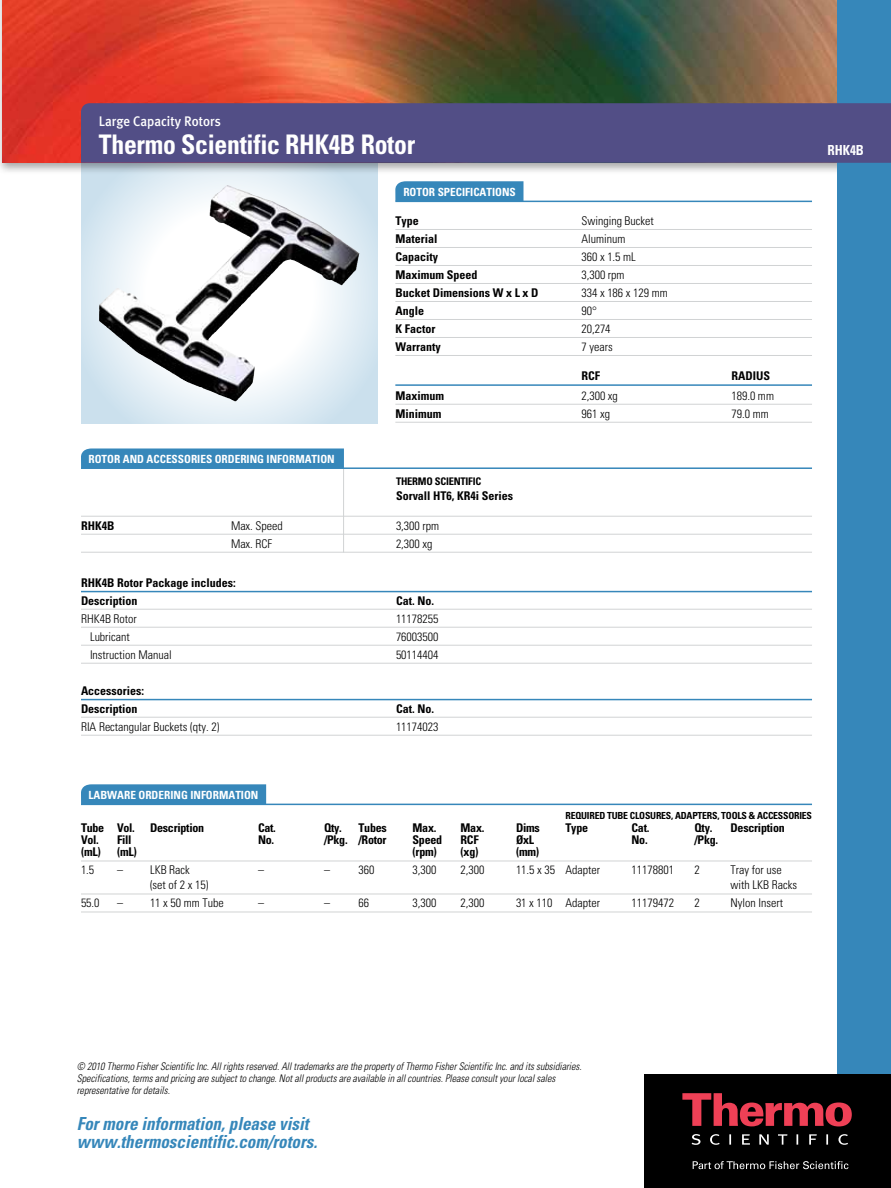
<style>
.page{position:relative;width:891px;height:1188px;background:#fff}
.page>*{position:absolute;margin:0;border:0;box-sizing:border-box;transform-origin:0 0}
.t1{font:700 condensed 27px "Univers";letter-spacing:-.01em;color:#fff;scale:.95 1}
.t2{font:italic 700 condensed 18px/18px "Univers";color:#3687ba;scale:.95 1}
.t3{font:500 13.8px "Meta Plus";color:#fff;scale:.95 1}
.t4{font:700 condensed 13.8px "Univers";color:#fff;scale:.95 1}
.t5{font:300 condensed 12px "Univers";color:#000}
.t6{font:700 condensed 12px/18px "Univers";color:#000}
.t7{font:700 condensed 12px "Univers";letter-spacing:-.02em;color:#000}
.t8{font:700 condensed 11.25px "Univers";color:#fff}
.t9{font:italic 300 condensed 10.5px/12px "Univers";color:#000;scale:.95 1}
.t10{font:700 condensed 10.5px "Univers";letter-spacing:-.02em;color:#000}
.t11{font:700 condensed 9.75px "Univers";letter-spacing:-.02em;color:#000}
</style>
<div class="page">
<hr style="left:343px;top:468px;width:1px;height:85px;background:#d1d3d4">
<svg style="left:81px;top:175px;width:296px;height:249px"></svg>
<img style="left:209px;top:185px;width:41px;height:74px">
<div style="left:0;top:0;width:884px;height:175px;background:#000;opacity:.35"></div>
<img style="left:3px;top:0;width:834px;height:163px">
<div style="left:837px;top:0;width:54px;height:1186px;background:#3687ba"></div>
<div style="left:395px;top:181px;width:129px;height:20px;background:#3687ba"></div>
<div style="left:81px;top:448px;width:263px;height:19px;background:#3687ba"></div>
<div style="left:81px;top:103px;width:810px;height:60px;background:#524e86"></div>
<hr style="left:395px;top:201px;width:417px;height:1px;background:#3687ba">
<hr style="left:395px;top:229px;width:417px;height:1px;background:#d1d3d4">
<hr style="left:395px;top:247px;width:417px;height:1px;background:#d1d3d4">
<hr style="left:395px;top:265px;width:417px;height:1px;background:#d1d3d4">
<hr style="left:395px;top:283px;width:417px;height:1px;background:#d1d3d4">
<hr style="left:395px;top:301px;width:417px;height:1px;background:#d1d3d4">
<hr style="left:395px;top:319px;width:417px;height:1px;background:#d1d3d4">
<hr style="left:395px;top:337px;width:417px;height:1px;background:#d1d3d4">
<hr style="left:395px;top:355px;width:417px;height:1px;background:#d1d3d4">
<hr style="left:395px;top:384px;width:417px;height:2px;background:#3687ba">
<hr style="left:395px;top:404px;width:417px;height:1px;background:#d1d3d4">
<hr style="left:395px;top:422px;width:417px;height:1px;background:#d1d3d4">
<hr style="left:81px;top:467px;width:731px;height:2px;background:#3687ba">
<hr style="left:81px;top:516px;width:731px;height:1px;background:#d1d3d4">
<hr style="left:81px;top:534px;width:731px;height:1px;background:#d1d3d4">
<hr style="left:81px;top:552px;width:731px;height:1px;background:#d1d3d4">
<hr style="left:81px;top:591px;width:731px;height:1px;background:#3687ba">
<hr style="left:81px;top:609px;width:731px;height:1px;background:#d1d3d4">
<hr style="left:81px;top:627px;width:731px;height:1px;background:#d1d3d4">
<hr style="left:81px;top:645px;width:731px;height:1px;background:#d1d3d4">
<hr style="left:81px;top:663px;width:731px;height:1px;background:#d1d3d4">
<hr style="left:81px;top:699px;width:731px;height:1px;background:#3687ba">
<hr style="left:81px;top:717px;width:731px;height:1px;background:#d1d3d4">
<hr style="left:81px;top:735px;width:731px;height:1px;background:#d1d3d4">
<div style="left:81px;top:784px;width:185px;height:20px;background:#3687ba"></div>
<hr style="left:81px;top:804px;width:731px;height:1px;background:#3687ba">
<hr style="left:81px;top:861px;width:731px;height:1px;background:#d1d3d4">
<hr style="left:81px;top:894px;width:731px;height:1px;background:#d1d3d4">
<hr style="left:81px;top:912px;width:731px;height:1px;background:#d1d3d4">
<div style="left:644px;top:1074px;width:247px;height:114px;background:#000"></div>
<svg style="left:682px;top:1093px;width:170px;height:33px"></svg>
<svg style="left:692px;top:1134px;width:156px;height:11px"></svg>
<svg style="left:693px;top:1161px;width:155px;height:8px"></svg>
<p class="t3" style="left:99px;top:113px;width:130px">Large Capacity Rotors</p>
<h1 class="t1" style="left:99px;top:128px;width:334px">Thermo Scientific RHK4B Rotor</h1>
<p class="t4" style="left:827px;top:141px;width:40px">RHK4B</p>
<p class="t8" style="left:403px;top:185px;width:114px">ROTOR SPECIFICATIONS</p>
<p class="t6" style="left:395px;top:211px;width:25px">Type</p>
<p class="t5" style="left:581px;top:213px;width:74px">Swinging Bucket</p>
<p class="t6" style="left:395px;top:229px;width:43px">Material</p>
<p class="t5" style="left:581px;top:231px;width:45px">Aluminum</p>
<p class="t6" style="left:395px;top:247px;width:44px">Capacity</p>
<p class="t5" style="left:581px;top:249px;width:56px">360 x 1.5 mL</p>
<p class="t6" style="left:395px;top:265px;width:83px">Maximum Speed</p>
<p class="t5" style="left:581px;top:267px;width:45px">3,300 rpm</p>
<p class="t6" style="left:395px;top:283px;width:145px">Bucket Dimensions W x L x D</p>
<p class="t5" style="left:581px;top:285px;width:88px">334 x 186 x 129 mm</p>
<p class="t6" style="left:395px;top:301px;width:30px">Angle</p>
<p class="t5" style="left:581px;top:303px;width:17px">90°</p>
<p class="t6" style="left:395px;top:319px;width:41px">K Factor</p>
<p class="t5" style="left:581px;top:321px;width:31px">20,274</p>
<p class="t6" style="left:395px;top:337px;width:47px">Warranty</p>
<p class="t5" style="left:581px;top:339px;width:33px">7 years</p>
<p class="t6" style="left:581px;top:367px;width:20px">RCF</p>
<p class="t6" style="left:731px;top:367px;width:40px">RADIUS</p>
<p class="t6" style="left:395px;top:386px;width:50px">Maximum</p>
<p class="t5" style="left:581px;top:388px;width:38px">2,300 xg</p>
<p class="t5" style="left:731px;top:388px;width:44px">189.0 mm</p>
<p class="t6" style="left:395px;top:404px;width:47px">Minimum</p>
<p class="t5" style="left:581px;top:406px;width:30px">961 xg</p>
<p class="t5" style="left:731px;top:406px;width:39px">79.0 mm</p>
<p class="t8" style="left:88px;top:452px;width:236px">ROTOR AND ACCESSORIES ORDERING INFORMATION</p>
<p class="t10" style="left:396px;top:475px;width:52px">THE RMO SCIEN</p>
<p class="t10" style="left:461px;top:475px;width:22px">TIFIC</p>
<p class="t6" style="left:396px;top:486px;width:119px">Sorvall HT6, KR4i Series</p>
<p class="t6" style="left:81px;top:516px;width:35px">RHK4B</p>
<p class="t5" style="left:231px;top:518px;width:53px">Max. Speed</p>
<p class="t5" style="left:396px;top:518px;width:45px">3,300 rpm</p>
<p class="t5" style="left:231px;top:536px;width:43px">Max. RCF</p>
<p class="t5" style="left:396px;top:536px;width:38px">2,300 xg</p>
<p class="t6" style="left:81px;top:573px;width:156px">RHK4B Rotor Package includes:<br>Description</p>
<p class="t6" style="left:396px;top:591px;width:40px">Cat. No.</p>
<p class="t5" style="left:81px;top:611px;width:57px">RHK4B Rotor</p>
<p class="t5" style="left:396px;top:611px;width:44px">11178255</p>
<p class="t5" style="left:90px;top:629px;width:41px">Lubricant</p>
<p class="t5" style="left:396px;top:629px;width:44px">76003500</p>
<p class="t5" style="left:90px;top:647px;width:83px">Instruction Manual</p>
<p class="t5" style="left:396px;top:647px;width:44px">50114404</p>
<p class="t6" style="left:81px;top:681px;width:65px">Accessories:<br>Description</p>
<p class="t6" style="left:396px;top:699px;width:40px">Cat. No.</p>
<p class="t5" style="left:81px;top:719px;width:140px">RIA Rectangular Buckets (qty. 2)</p>
<p class="t5" style="left:396px;top:719px;width:44px">11174023</p>
<p class="t8" style="left:88px;top:788px;width:159px">LABWARE ORDERING INFORMATION</p>
<p class="t11" style="left:566px;top:809px;width:248px">REQUIRED TUBE CLOSURES, ADAPTERS, TOO LS &amp; ACCESSORIE S</p>
<p class="t6" style="left:81px;top:819px;width:55px">Tube Vol.</p>
<p class="t7" style="left:150px;top:821px;width:56px">Description</p>
<p class="t6" style="left:258px;top:819px;width:19px">Cat.</p>
<p class="t6" style="left:324px;top:819px;width:19px">Qty.</p>
<p class="t6" style="left:358px;top:819px;width:30px">Tubes</p>
<p class="t6" style="left:412px;top:819px;width:25px">Max.</p>
<p class="t6" style="left:460px;top:819px;width:25px">Max.</p>
<p class="t6" style="left:516px;top:819px;width:25px">Dims</p>
<p class="t6" style="left:566px;top:819px;width:24px">Type</p>
<p class="t6" style="left:632px;top:819px;width:19px">Cat.</p>
<p class="t6" style="left:694px;top:819px;width:19px">Qty.</p>
<p class="t7" style="left:730px;top:821px;width:56px">Description</p>
<p class="t6" style="left:81px;top:831px;width:19px">Vol.</p>
<p class="t6" style="left:117px;top:831px;width:16px">Fill</p>
<p class="t6" style="left:258px;top:831px;width:18px">No.</p>
<p class="t7" style="left:324px;top:833px;width:64px">/Pkg. /Rotor</p>
<p class="t6" style="left:412px;top:831px;width:31px">Speed</p>
<p class="t6" style="left:460px;top:831px;width:20px">RCF</p>
<p class="t6" style="left:516px;top:831px;width:20px">ØxL</p>
<p class="t6" style="left:632px;top:831px;width:18px">No.</p>
<p class="t6" style="left:694px;top:831px;width:25px">/Pkg.</p>
<p class="t6" style="left:81px;top:843px;width:57px">(mL) (mL)</p>
<p class="t6" style="left:412px;top:843px;width:26px">(rpm)</p>
<p class="t6" style="left:460px;top:843px;width:19px">(xg)</p>
<p class="t6" style="left:516px;top:843px;width:25px">(mm)</p>
<p class="t5" style="left:81px;top:863px;width:15px">1.5</p>
<p class="t5" style="left:117px;top:863px;width:74px">– LKB Rack</p>
<p class="t5" style="left:258px;top:863px;width:7px">–</p>
<p class="t5" style="left:324px;top:863px;width:52px">– 360</p>
<p class="t5" style="left:412px;top:863px;width:25px">3,300</p>
<p class="t5" style="left:460px;top:863px;width:25px">2,300</p>
<p class="t5" style="left:516px;top:863px;width:86px">11.5 x 35 Adapter</p>
<p class="t5" style="left:632px;top:863px;width:44px">11178801</p>
<p class="t5" style="left:694px;top:863px;width:7px">2</p>
<p class="t5" style="left:730px;top:863px;width:53px">Tray for use</p>
<p class="t5" style="left:150px;top:878px;width:60px">(set of 2 x 15)</p>
<p class="t5" style="left:730px;top:878px;width:68px">with LKB Racks</p>
<p class="t5" style="left:81px;top:896px;width:20px">55.0</p>
<p class="t5" style="left:117px;top:896px;width:108px">– 11 x 50 mm Tube</p>
<p class="t5" style="left:258px;top:896px;width:7px">–</p>
<p class="t5" style="left:324px;top:896px;width:47px">– 66</p>
<p class="t5" style="left:412px;top:896px;width:25px">3,300</p>
<p class="t5" style="left:460px;top:896px;width:25px">2,300</p>
<p class="t5" style="left:516px;top:896px;width:86px">31 x 110 Adapter</p>
<p class="t5" style="left:632px;top:896px;width:44px">11179472</p>
<p class="t5" style="left:694px;top:896px;width:7px">2</p>
<p class="t5" style="left:730px;top:896px;width:54px">Nylon Insert</p>
<p class="t9" style="left:77px;top:1060px;width:533px">© 2010 Thermo Fisher Scientific Inc. All rights reserved. All trademarks are the property of Thermo Fisher Scientific Inc. and its subsidiaries.<br>Specifications, terms and pricing are subject to change. Not all products are available in all countries. Please consult your local sales representative for details.</p>
<h2 class="t2" style="left:77px;top:1114px;width:254px">For more information, please visit www.thermoscientific.com/rotors.</h2>
</div>
